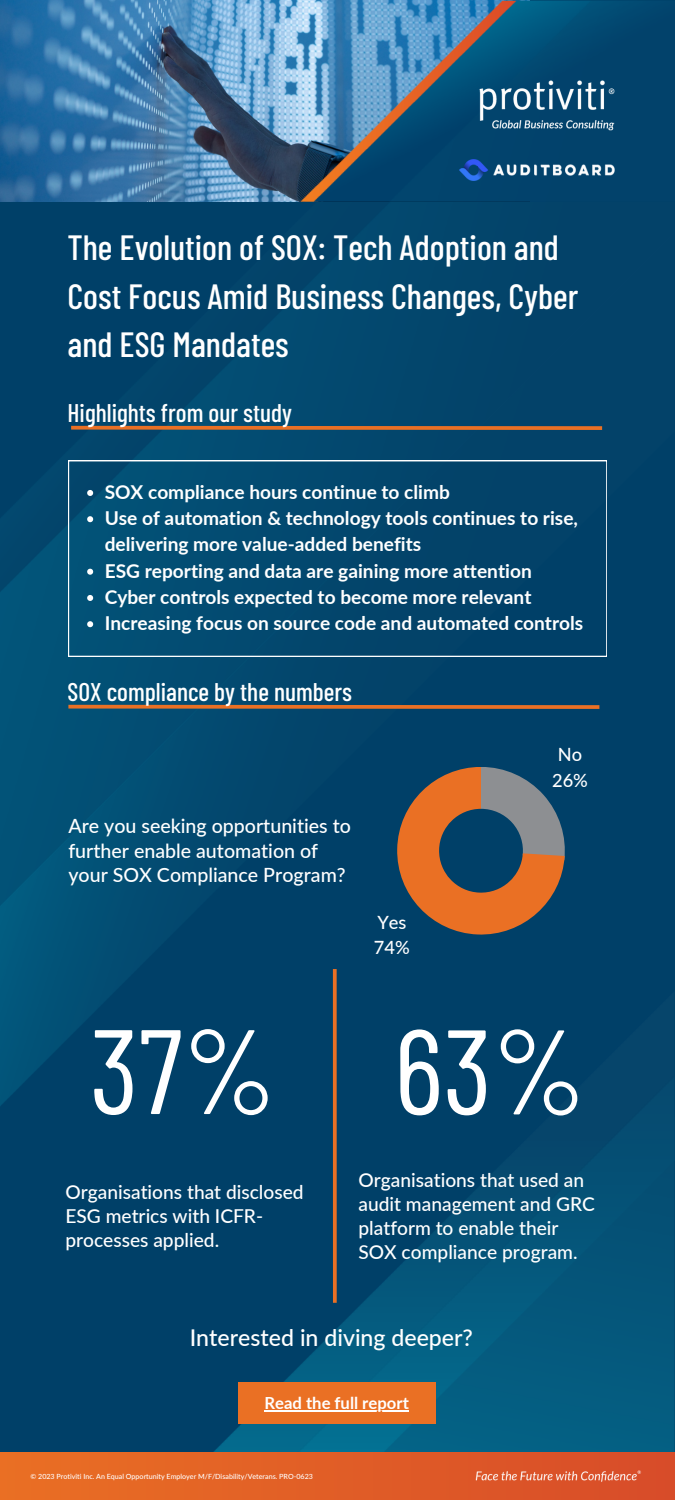
<style>
.page{position:relative;width:675px;height:1500px;background:#fff}
.page>*{position:absolute;margin:0;border:0;box-sizing:border-box;transform-origin:0 0}
.t1{font:120px "Barlow Condensed";color:#fff}
.t2{font:119.8px "Barlow Condensed";color:#fff}
.t3{font:500 35px/48.8px "Barlow Condensed";color:#fff}
.t4{font:500 25.5px "Barlow Condensed";color:#fff}
.t5{font:500 23.1px "Lato";color:#fff}
.t6{font:500 19.6px/24.5px "Lato";color:#fff}
.t7{font:500 19.2px/24px "Lato";color:#fff}
.t8{font:700 19.1px/26.2px "Lato";color:#fff}
.t9{font:500 18.3px "Lato";color:#fff}
.t10{font:700 16.7px "Lato";color:#fff}
.t11{font:500 7.1px "Lato";color:#fff}
</style>
<div class="page">
<img style="left:0;top:0;width:299px;height:201px">
<img style="left:0;top:202px;width:675px;height:1250px">
<div style="left:0;top:1452px;width:675px;height:48px;background:linear-gradient(to right,#ea6f24,#d74c29)"></div>
<img style="left:299px;top:0;width:376px;height:202px">
<img style="left:452px;top:53px;width:187px;height:103px">
<svg style="left:67px;top:424px;width:539px;height:8px;background:#6d594b"></svg>
<svg style="left:65px;top:703px;width:538px;height:8px;background:#6d594a"></svg>
<svg style="left:397px;top:767px;width:168px;height:168px;background:#7a6051"></svg>
<div style="left:238px;top:1382px;width:197px;height:42px;background:#ea7024"></div>
<hr style="left:265px;top:1410px;width:144px;height:2px;background:#fff">
<img style="left:460px;top:1455px;width:197px;height:42px">
<svg style="left:68px;top:461px;width:539px;height:195px;background:#04486e"></svg>
<svg style="left:87px;top:490px;width:6px;height:6px"></svg>
<svg style="left:87px;top:516px;width:6px;height:6px"></svg>
<svg style="left:87px;top:569px;width:6px;height:6px"></svg>
<svg style="left:87px;top:595px;width:6px;height:6px"></svg>
<svg style="left:87px;top:621px;width:6px;height:6px"></svg>
<img style="left:460px;top:160px;width:154px;height:21px">
<svg style="left:333px;top:969px;width:4px;height:334px"></svg>
<p class="t3" style="left:68px;top:221px;width:512px">The Evolution of SOX: Tech Adoption and<br>Cost Focus Amid Business Changes, Cyber and ESG Mandates</p>
<p class="t4" style="left:68px;top:397px;width:226px">Highlights from our study</p>
<p class="t8" style="left:105px;top:478px;width:347px">SOX compliance hours continue to climb</p>
<p class="t8" style="left:105px;top:505px;width:475px">Use of automation &amp; technology tools continues to rise, delivering more value-added benefits</p>
<p class="t8" style="left:105px;top:557px;width:429px">ESG reporting and data are gaining more attention</p>
<p class="t8" style="left:105px;top:583px;width:428px">Cyber controls expected to become more relevant</p>
<p class="t8" style="left:105px;top:610px;width:480px">Increasing focus on source code and automated controls</p>
<p class="t4" style="left:68px;top:676px;width:286px">SOX compliance by the numbers</p>
<p class="t6" style="left:68px;top:813px;width:284px">Are you seeking opportunities to further enable automation of your SOX Compliance Program?</p>
<p class="t9" style="left:377px;top:911px;width:31px">Yes</p>
<p class="t9" style="left:374px;top:936px;width:37px">74%</p>
<p class="t9" style="left:558px;top:743px;width:26px">No</p>
<p class="t9" style="left:552px;top:769px;width:37px">26%</p>
<p class="t2" style="left:90px;top:994px;width:188px">37%</p>
<p class="t1" style="left:394px;top:994px;width:193px">63%</p>
<p class="t7" style="left:65px;top:1179px;width:240px">Organisations that disclosed<br>ESG metrics with ICFR&shy;processes applied.</p>
<p class="t7" style="left:358px;top:1167px;width:238px">Organisations that used an audit management and GRC platform to enable their<br>SOX compliance program.</p>
<p class="t5" style="left:190px;top:1323px;width:285px">Interested in diving deeper?</p>
<p class="t10" style="left:265px;top:1392px;width:146px">Read the full report</p>
<p class="t11" style="left:31px;top:1472px;width:284px">© 2023 Protiviti Inc. An Equal Opportunity Employer M/F/Disability/Veterans. PRO-0623</p>
</div>
